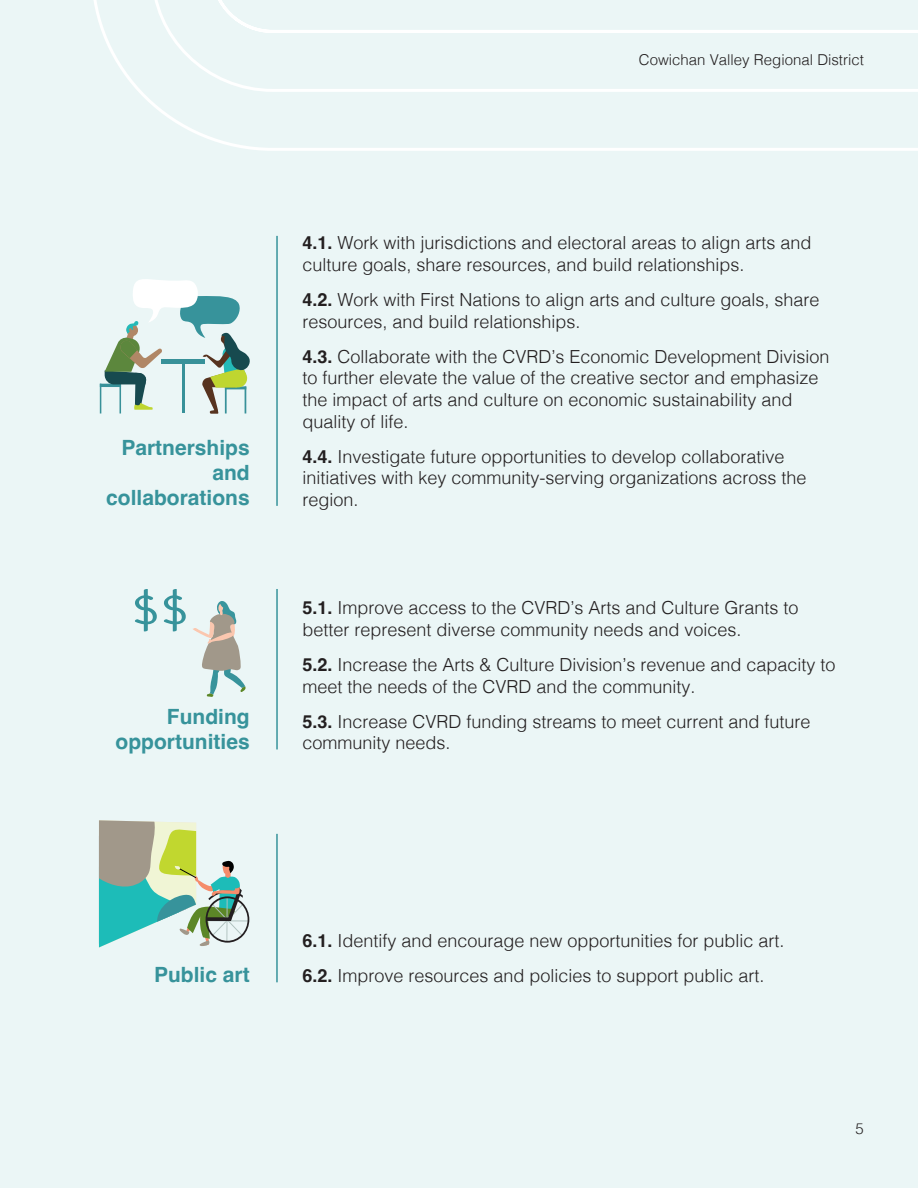
<style>
.page{position:relative;width:918px;height:1188px;background:#ebf6f6}
.page>*{position:absolute;margin:0;border:0;box-sizing:border-box;transform-origin:0 0}
.t1{font:700 21px/25.2px "Helvetica";color:#37939b;text-align:right}
.t2{font:300 18px/21.6px "Helvetica";color:#231f20}
.t3{font:300 15px "Helvetica";color:#231f20}
.s1{font-weight:700}
</style>
<div class="page">
<svg style="left:94px;top:0;width:824px;height:151px"></svg>
<hr style="left:276px;top:236px;width:2px;height:270px;background:#37939b">
<hr style="left:276px;top:589px;width:2px;height:160px;background:#37939b">
<hr style="left:276px;top:834px;width:2px;height:148px;background:#37939b">
<svg style="left:99px;top:820px;width:150px;height:127px"></svg>
<svg style="left:100px;top:279px;width:150px;height:135px"></svg>
<svg style="left:193px;top:601px;width:53px;height:96px"></svg>
<svg style="left:135px;top:589px;width:51px;height:43px"></svg>
<p class="t3" style="left:639px;top:47px;width:227px">Cowichan Valley Regional District</p>
<p class="t1" style="left:106px;top:437px;width:145px">Partnerships and collaborations</p>
<p class="t1" style="left:116px;top:707px;width:136px">Funding opportunities</p>
<p class="t2" style="left:302px;top:231px;width:511px"><span class="s1">4.1.</span> Work with jurisdictions and electoral areas to align arts and culture goals, share resources, and build relationships.</p>
<p class="t2" style="left:302px;top:288px;width:519px"><span class="s1">4.2.</span> Work with First Nations to align arts and culture goals, share resources, and build relationships.</p>
<p class="t2" style="left:302px;top:344px;width:529px"><span class="s1">4.3.</span> Collaborate with the CVRD’s Economic Development Division to further elevate the value of the creative sector and emphasize the impact of arts and culture on economic sustainability and quality of life.</p>
<p class="t2" style="left:302px;top:444px;width:506px"><span class="s1">4.4.</span> Investigate future opportunities to develop collaborative initiatives with key community-serving organizations across the region.</p>
<p class="t2" style="left:302px;top:596px;width:498px"><span class="s1">5.1.</span> Improve access to the CVRD’s Arts and Culture Grants to better represent diverse community needs and voices.</p>
<p class="t2" style="left:302px;top:653px;width:535px"><span class="s1">5.2.</span> Increase the Arts &amp; Culture Division’s revenue and capacity to meet the needs of the CVRD and the community.</p>
<p class="t2" style="left:302px;top:709px;width:510px"><span class="s1">5.3.</span> Increase CVRD funding streams to meet current and future community needs.</p>
<p class="t1" style="left:154px;top:965px;width:97px">Public art</p>
<p class="t2" style="left:302px;top:929px;width:484px"><span class="s1">6.1.</span> Identify and encourage new opportunities for public art.</p>
<p class="t2" style="left:302px;top:964px;width:464px"><span class="s1">6.2.</span> Improve resources and policies to support public art.</p>
<p class="t3" style="left:856px;top:1116px;width:10px">5</p>
</div>
